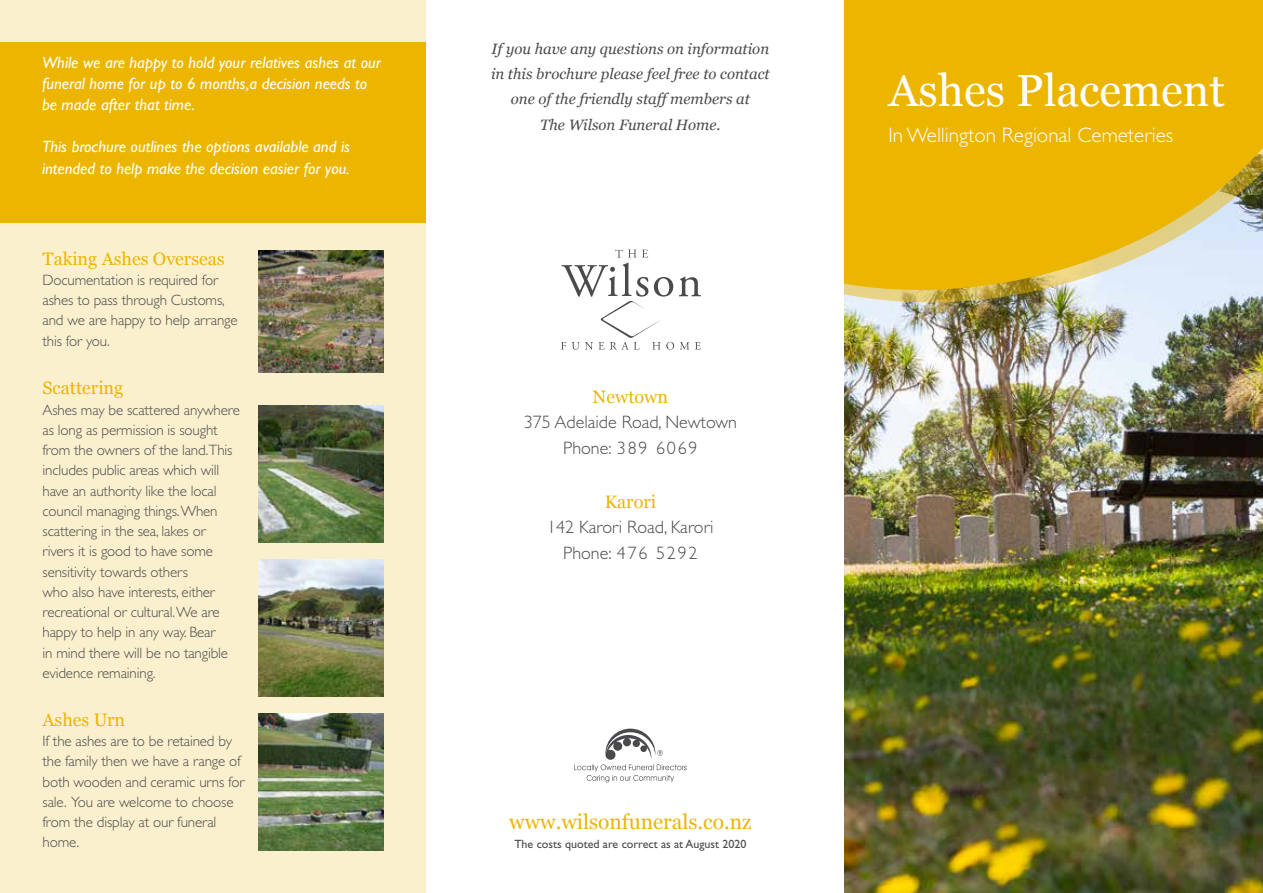
<style>
.page{position:relative;width:1263px;height:893px;background:#fff}
.page>*{position:absolute;margin:0;border:0;box-sizing:border-box;transform-origin:0 0}
.t1{font:45px "Georgia";color:#fff}
.t2{font:300 21px "Gill Sans";color:#fff}
.t3{font:21px "Georgia";color:#ecb500}
.t4{font:300 18px/25.5px "Gill Sans";color:#4a4a4d;text-align:center}
.t5{font:18px "Georgia";color:#ecb500}
.t6{font:italic 16.5px/21px "Gill Sans";color:#fff}
.t7{font:300 15px/20.2px "Gill Sans";letter-spacing:-.01em;color:#4a4a4d}
.t8{font:italic 15px/25.2px "Georgia";color:#4a4a4d;text-align:center}
.t9{font:12px "Gill Sans";color:#4a4a4d}
</style>
<div class="page">
<img style="left:844px;top:331px;width:419px;height:562px">
<svg style="left:844px;top:0;width:419px;height:331px;background:#e2b828"></svg>
<svg style="left:574px;top:729px;width:112px;height:53px"></svg>
<div style="left:0;top:0;width:425px;height:893px;background:#fbf0cd"></div>
<div style="left:0;top:43px;width:425px;height:180px;background:#ecb500"></div>
<img style="left:259px;top:713px;width:124px;height:137px">
<img style="left:259px;top:559px;width:124px;height:137px">
<img style="left:259px;top:251px;width:124px;height:122px">
<img style="left:259px;top:405px;width:124px;height:137px">
<svg style="left:561px;top:250px;width:140px;height:100px"></svg>
<p class="t6" style="left:42px;top:52px;width:340px">While we are happy to hold your relatives ashes at our funeral home for up to 6 months,a decision needs to be made after that time.</p>
<p class="t6" style="left:42px;top:135px;width:309px;line-height:22.5px">This brochure outlines the options available and is intended to help make the decision easier for you.</p>
<p class="t5" style="left:43px;top:245px;width:184px">Taking Ashes Overseas</p>
<p class="t7" style="left:43px;top:270px;width:197px">Documentation is required for ashes to pass through Customs, and we are happy to help arrange this for you.</p>
<p class="t5" style="left:43px;top:375px;width:82px">Scattering</p>
<p class="t7" style="left:43px;top:400px;width:199px">Ashes may be scattered anywhere as long as permission is sought from the owners of the land.This includes public areas which will have an authority like the local council managing things. When scattering in the sea, lakes or rivers it is good to have some sensitivity towards others<br>who also have interests, either recreational or cultural. We are happy to help in any way. Bear<br>in mind there will be no tangible evidence remaining.</p>
<p class="t5" style="left:43px;top:706px;width:84px">Ashes Urn</p>
<p class="t7" style="left:43px;top:731px;width:203px">If the ashes are to be retained by the family then we have a range of both wooden and ceramic urns for sale. You are welcome to choose from the display at our funeral home.</p>
<p class="t8" style="left:491px;top:35px;width:280px">If you have any questions on information in this brochure please feel free to contact one of the friendly staff members at<br>The Wilson Funeral Home.</p>
<p class="t5" style="left:593px;top:383px;width:77px">Newtown</p>
<p class="t4" style="left:524px;top:410px;width:215px">375 Adelaide Road, Newtown<br>Phone: 389 6069</p>
<p class="t5" style="left:605px;top:488px;width:53px">Karori</p>
<p class="t4" style="left:547px;top:515px;width:168px">142 Karori Road, Karori<br>Phone: 476 5292</p>
<h2 class="t3" style="left:509px;top:806px;width:244px">www.wilsonfunerals.co.nz</h2>
<p class="t9" style="left:514px;top:837px;width:234px">The costs quoted are correct as at August 2020</p>
<h1 class="t1" style="left:888px;top:58px;width:338px">Ashes Placement</h1>
<h2 class="t2" style="left:888px;top:123px;width:286px">In Wellington Regional Cemeteries</h2>
</div>
